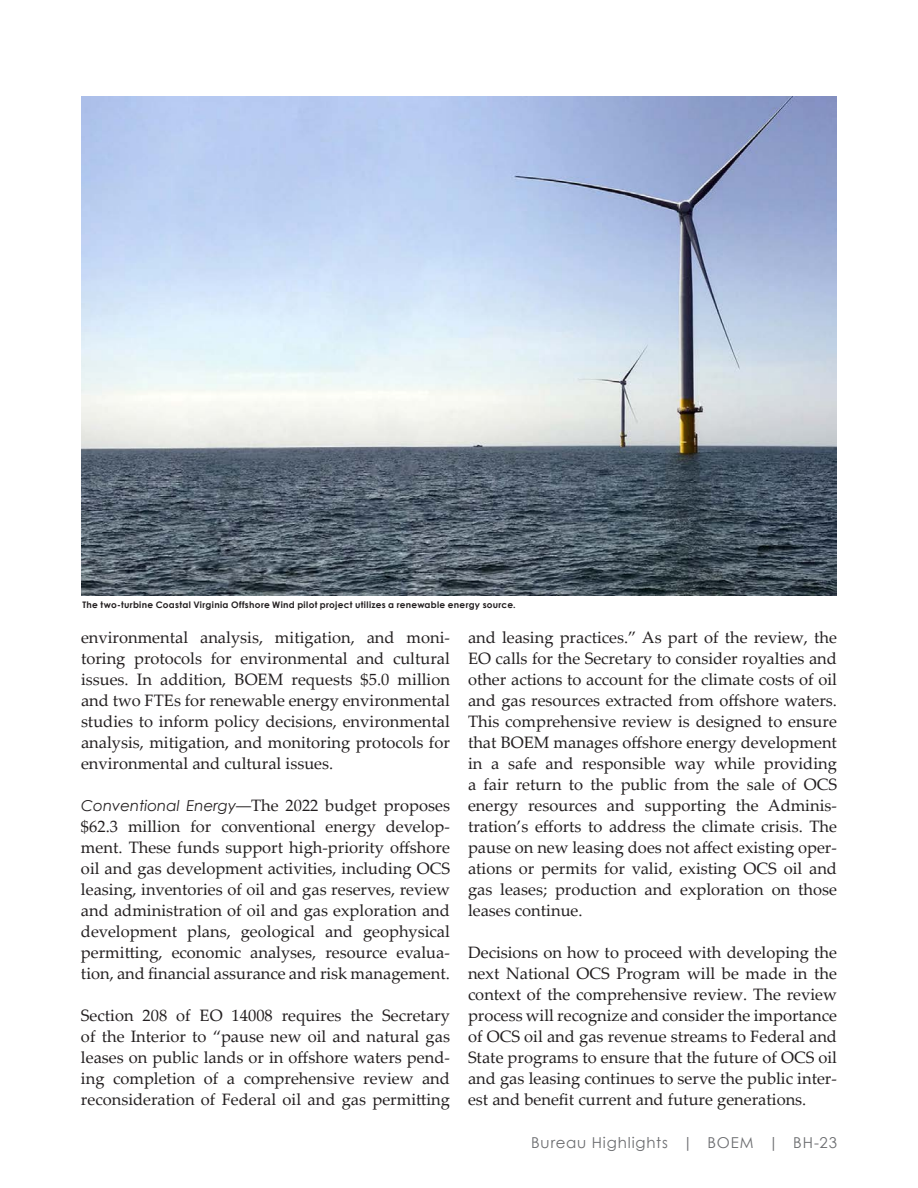
<style>
.page{position:relative;width:918px;height:1188px;background:#fff}
.page>*{position:absolute;margin:0;border:0;box-sizing:border-box;transform-origin:0 0}
.t1{font:16.5px/21px "Palatino Linotype";color:#231f20;text-align:justify}
.t2{font:15px "Century Gothic";letter-spacing:.055em;color:#6c6d70}
.t3{font:700 9px "Century Gothic";letter-spacing:.035em;color:#231f20}
.s1{font-family:"Century Gothic";font-style:italic;font-size:15px}
</style>
<div class="page">
<img style="left:81px;top:96px;width:756px;height:500px">
<p class="t3" style="left:82px;top:598px;width:435px">The two-turbine Coastal Virginia Offshore Wind pilot project utilizes a renewable energy source.</p>
<p class="t1" style="left:81px;top:626px;width:371px">environmental analysis, mitigation, and moni&shy;toring protocols for environmental and cultural issues. In addition, BOEM requests $5.0 million and two FTEs for renewable energy environmental studies to inform policy decisions, environmental analysis, mitigation, and monitoring protocols for environmental and cultural issues.</p>
<p class="t1" style="left:81px;top:794px;width:371px"><span class="s1">Conventional Energy—</span>The 2022 budget proposes $62.3 million for conventional energy develop&shy;ment. These funds support high-priority offshore oil and gas development activities, including OCS leasing, inventories of oil and gas reserves, review and administration of oil and gas exploration and development plans, geological and geophysical permitting, economic analyses, resource evalua&shy;tion, and financial assurance and risk management.</p>
<p class="t1" style="left:81px;top:1004px;width:371px">Section 208 of EO 14008 requires the Secretary of the Interior to “pause new oil and natural gas leases on public lands or in offshore waters pend&shy;ing completion of a comprehensive review and reconsideration of Federal oil and gas permitting</p>
<p class="t1" style="left:468px;top:626px;width:371px">and leasing practices.” As part of the review, the EO calls for the Secretary to consider royalties and other actions to account for the climate costs of oil and gas resources extracted from offshore waters.<br>This comprehensive review is designed to ensure that BOEM manages offshore energy development in a safe and responsible way while providing a fair return to the public from the sale of OCS energy resources and supporting the Adminis&shy;tration’s efforts to address the climate crisis. The pause on new leasing does not affect existing oper&shy;ations or permits for valid, existing OCS oil and gas leases; production and exploration on those leases continue.</p>
<p class="t1" style="left:468px;top:941px;width:371px">Decisions on how to proceed with developing the next National OCS Program will be made in the context of the comprehensive review. The review process will recognize and consider the importance of OCS oil and gas revenue streams to Federal and State programs to ensure that the future of OCS oil and gas leasing continues to serve the public inter&shy;est and benefit current and future generations.</p>
<p class="t2" style="left:531px;top:1132px;width:307px">Bureau Highlights | BOEM | BH-23</p>
</div>
